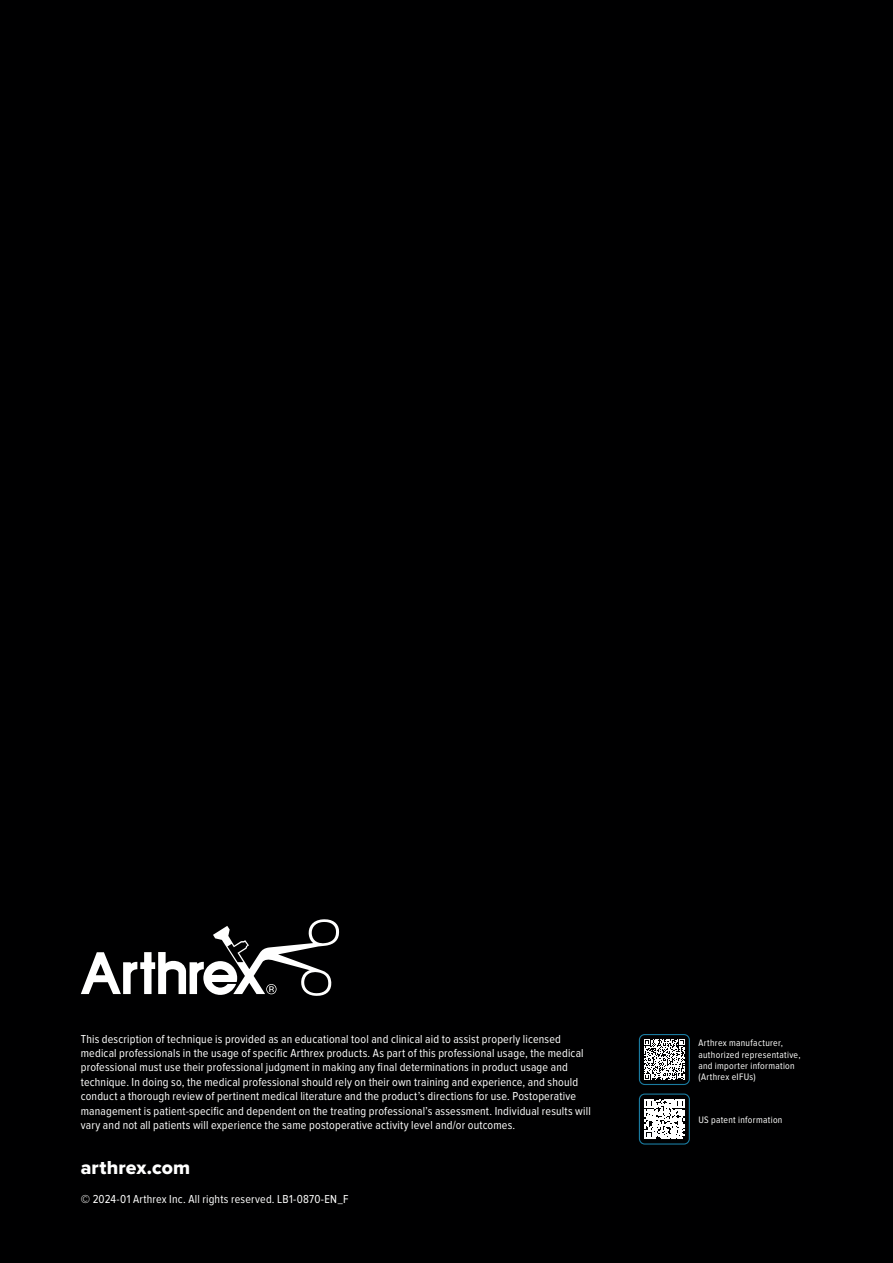
<style>
.page{position:relative;width:893px;height:1263px;background:#000001}
.page>*{position:absolute;margin:0;border:0;box-sizing:border-box;transform-origin:0 0}
.t1{font:19.5px "Proxima Nova Extrabld";letter-spacing:.005em;color:#fff}
.t2{font:12px/14.4px "Proxima Nova Cond";letter-spacing:.015em;color:#fff}
.t3{font:9.75px/11.2px "Proxima Nova Cond";letter-spacing:.03em;color:#fff}
.s1{font-weight:600}
</style>
<div class="page">
<svg style="left:645px;top:1099px;width:39px;height:40px"></svg>
<div style="left:639px;top:1093px;width:51px;height:51px;border:1px solid #26b1e6;border-radius:5px"></div>
<svg style="left:644px;top:1039px;width:41px;height:41px"></svg>
<div style="left:639px;top:1034px;width:51px;height:51px;border:1px solid #26b1e6;border-radius:5px"></div>
<svg style="left:81px;top:919px;width:258px;height:77px"></svg>
<p class="t2" style="left:81px;top:1032px;width:511px">This description of technique is provided as an educational tool and clinical aid to assist properly licensed medical professionals in the usage of specific Arthrex products. As part of this professional usage, the medical professional must use their professional judgment in making any final determinations in product usage and technique. In doing so, the medical professional should rely on their own training and experience, and should conduct a thorough review of pertinent medical literature and the product’s directions for use. Postoperative management is patient-specific and dependent on the treating professional’s assessment. Individual results will vary and not all patients will experience the same postoperative activity level and/or outcomes.</p>
<h1 class="t1" style="left:81px;top:1153px;width:111px">arthrex.com</h1>
<p class="t2" style="left:81px;top:1192px;width:269px"><span class="s1">©</span> 2024-01 Arthrex Inc. All rights reserved. LB1-0870-EN_F</p>
<p class="t3" style="left:698px;top:1038px;width:104px">Arthrex manufacturer, authorized representative, and importer information (Arthrex eIFUs)</p>
<p class="t3" style="left:698px;top:1114px;width:86px">US patent information</p>
</div>
